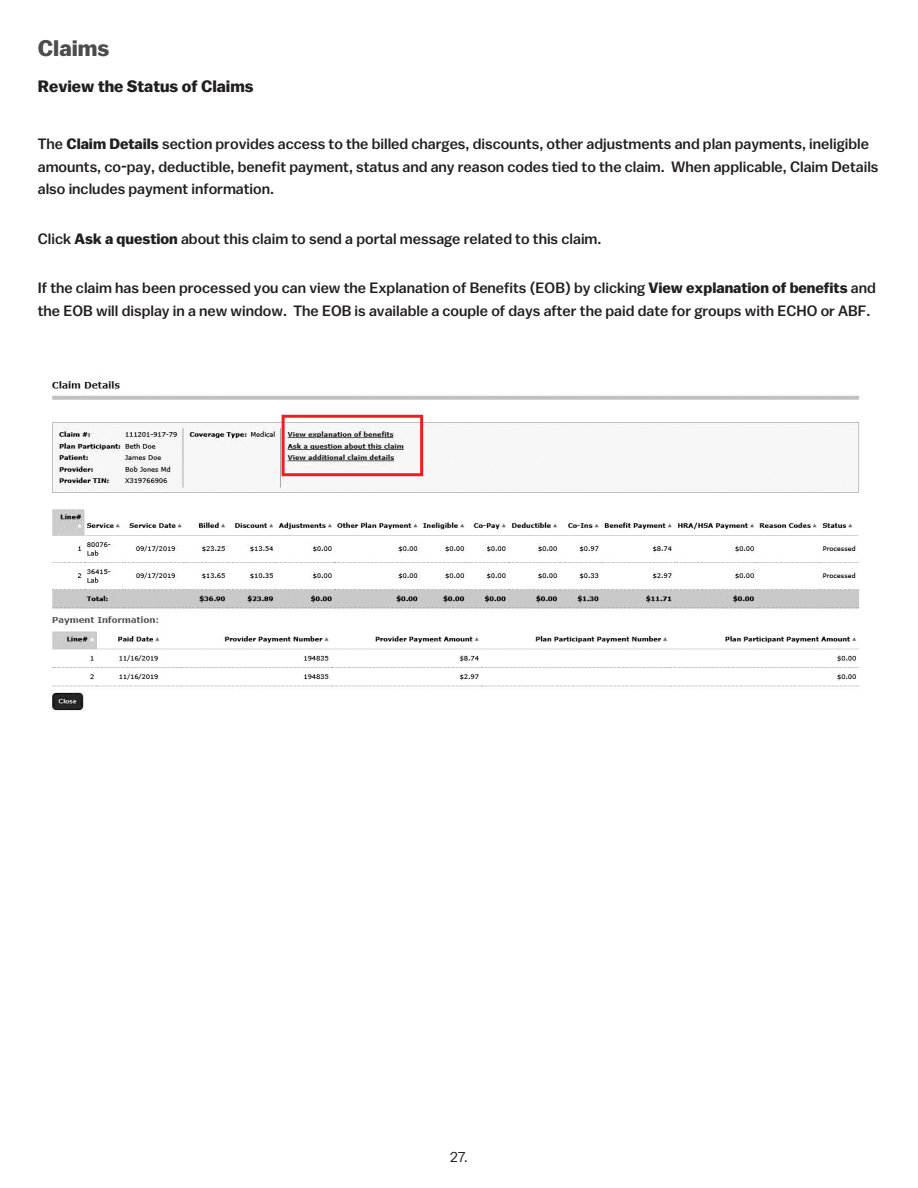
<style>
.page{position:relative;width:918px;height:1188px;background:#fff}
.page>*{position:absolute;margin:0;border:0;box-sizing:border-box;transform-origin:0 0}
.t1{font:700 22.5px "Balto";color:#4b4c4d}
.t2{font:700 16.5px "Balto";color:#231f20}
.t3{font:500 15px/22.5px "Balto";color:#231f20}
.t4{font:15px "Balto";color:#231f20}
.s1{font-weight:700}
</style>
<div class="page">
<img style="left:52px;top:378px;width:808px;height:334px">
<div style="left:282px;top:415px;width:141px;height:61px;border:3px solid #ee1d23"></div>
<p class="t1" style="left:38px;top:35px;width:73px">Claims</p>
<p class="t2" style="left:38px;top:76px;width:217px">Review the Status of Claims</p>
<p class="t3" style="left:38px;top:133px;width:842px">The <span class="s1">Claim Details</span> section provides access to the billed charges, discounts, other adjustments and plan payments, ineligible amounts, co-pay, deductible, benefit payment, status and any reason codes tied to the claim. When applicable, Claim Details also includes payment information.</p>
<p class="t3" style="left:38px;top:227px;width:565px">Click <span class="s1">Ask a question</span> about this claim to send a portal message related to this claim.</p>
<p class="t3" style="left:38px;top:277px;width:840px">If the claim has been processed you can view the Explanation of Benefits (EOB) by clicking <span class="s1">View explanation of benefits</span> and the EOB will display in a new window. The EOB is available a couple of days after the paid date for groups with ECHO or ABF.</p>
<p class="t4" style="left:450px;top:1147px;width:19px">27.</p>
</div>
